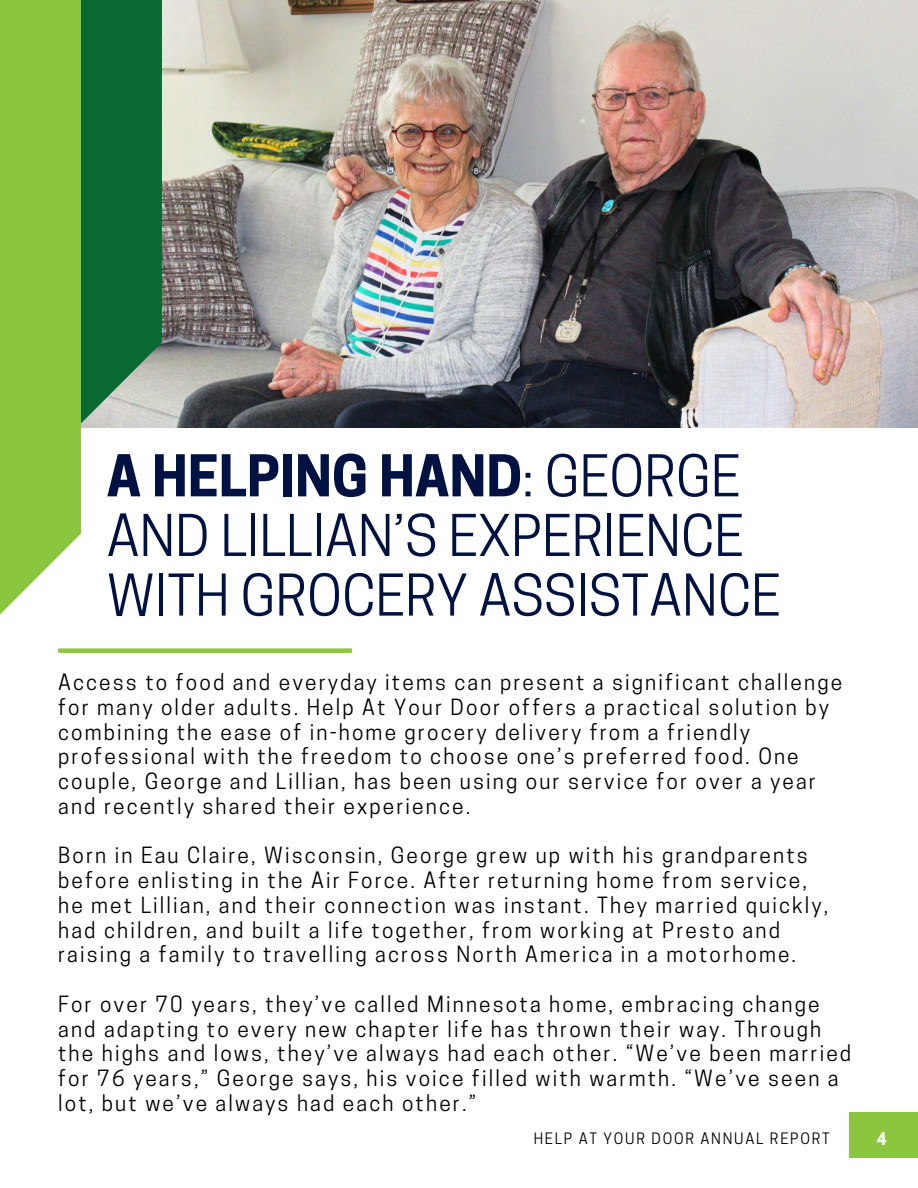
<style>
.page{position:relative;width:918px;height:1188px;background:#fff}
.page>*{position:absolute;margin:0;border:0;box-sizing:border-box;transform-origin:0 0}
.t1{font:54px/59.7px "Cooper Hewitt";color:#001242}
.t2{font:21px/24.8px "Cooper Hewitt";letter-spacing:.1em;color:#000}
.t3{font:700 16.35px "Cooper Hewitt";color:#fff}
.t4{font:14.85px "Cooper Hewitt";letter-spacing:.12em;color:#000}
.s1{font-weight:700}
</style>
<div class="page">
<div style="left:849px;top:1112px;width:69px;height:45px;background:#8cc63f"></div>
<img style="left:81px;top:0;width:837px;height:427px">
<svg style="left:81px;top:0;width:81px;height:423px;fill:#0a6932"></svg>
<div style="left:0;top:0;width:81px;height:615px;background:#8cc63f"></div>
<div style="left:58px;top:648px;width:294px;height:5px;background:#8cc63f"></div>
<p class="t1" style="left:107px;top:453px;width:676px"><span class="s1">A HELPING HAND</span>: GEORGE<br>AND LILLIAN’S EXPERIENCE<br>WITH GROCERY ASSISTANCE</p>
<h2 class="t2" style="left:58px;top:672px;width:786px">Access to food and everyday items can present a significant challenge for many older adults. Help At Your Door offers a practical solution by combining the ease of in-home grocery delivery from a friendly professional with the freedom to choose one’s preferred food. One couple, George and Lillian, has been using our service for over a year and recently shared their experience.</h2>
<h2 class="t2" style="left:58px;top:846px;width:772px">Born in Eau Claire, Wisconsin, George grew up with his grandparents before enlisting in the Air Force. After returning home from service, he met Lillian, and their connection was instant. They married quickly, had children, and built a life together, from working at Presto and raising a family to travelling across North America in a motorhome.</h2>
<h2 class="t2" style="left:58px;top:994px;width:795px">For over 70 years, they’ve called Minnesota home, embracing change and adapting to every new chapter life has thrown their way. Through the highs and lows, they’ve always had each other. “We’ve been married for 76 years,” George says, his voice filled with warmth. “We’ve seen a lot, but we’ve always had each other.”</h2>
<h1 class="t4" style="left:534px;top:1133px;width:298px">HELP AT YOUR DOOR ANNUAL REPORT</h1>
<p class="t3" style="left:877px;top:1133px;width:11px">4</p>
</div>
